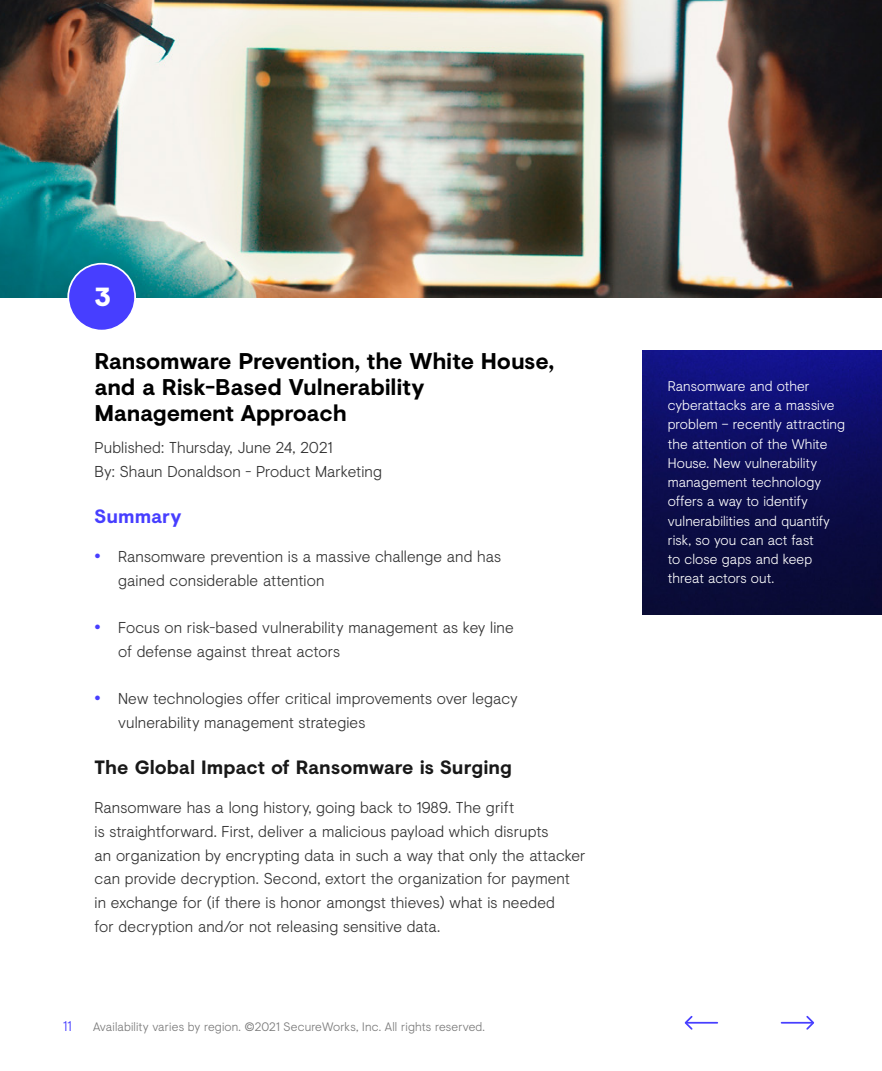
<style>
.page{position:relative;width:882px;height:1071px;background:#fff}
.page>*{position:absolute;margin:0;border:0;box-sizing:border-box;transform-origin:0 0}
.t1{font:900 26.25px "Visuelt";color:#fff}
.t2{font:700 22.75px/26.2px "Visuelt";letter-spacing:-.01em;color:#000}
.t3{font:700 19.25px "Visuelt";color:#181818}
.t4{font:700 19.25px "Visuelt";letter-spacing:.01em;color:#473eff}
.t5{font:300 15.75px/23.6px "Visuelt";letter-spacing:.005em;color:#333}
.t6{font:300 14px/19.2px "Visuelt";letter-spacing:.005em;color:#fff}
.t7{font:300 14px "Visuelt";color:#473eff}
.t8{font:300 12.25px "Visuelt";letter-spacing:.01em;color:#787878}
.s1{font-weight:900;font-size:17.5px;color:#473eff}
</style>
<div class="page">
<hr style="left:782px;top:1022px;width:31px;height:2px;background:#473eff">
<svg style="left:805px;top:1015px;width:10px;height:15px"></svg>
<hr style="left:686px;top:1022px;width:31px;height:2px;background:#473eff">
<svg style="left:684px;top:1016px;width:10px;height:14px"></svg>
<img style="left:643px;top:350px;width:239px;height:264px">
<img style="left:0;top:0;width:882px;height:297px">
<div style="left:68px;top:264px;width:67px;height:67px;background:#473eff;border-radius:50%"></div>
<div style="left:67px;top:263px;width:69px;height:68px;border:2px solid #fff;border-radius:50%"></div>
<h1 class="t1" style="left:95px;top:277px;width:18px">3</h1>
<h2 class="t2" style="left:94px;top:347px;width:461px">Ransomware Prevention, the White House, and a Risk-Based Vulnerability<br>Management Approach</h2>
<p class="t5" style="left:94px;top:435px;width:289px">Published: Thursday, June 24, 2021<br>By: Shaun Donaldson - Product Marketing</p>
<p class="t4" style="left:94px;top:502px;width:88px">Summary</p>
<p class="t5" style="left:118px;top:544px;width:385px;text-indent:-24px"><span class="s1">•</span> Ransomware prevention is a massive challenge and has gained considerable attention</p>
<p class="t5" style="left:118px;top:615px;width:397px;text-indent:-24px"><span class="s1">•</span> Focus on risk-based vulnerability management as key line of defense against threat actors</p>
<p class="t5" style="left:118px;top:686px;width:401px;text-indent:-24px"><span class="s1">•</span> New technologies offer critical improvements over legacy vulnerability management strategies</p>
<p class="t3" style="left:94px;top:753px;width:419px">The Global Impact of Ransomware is Surging</p>
<p class="t5" style="left:94px;top:795px;width:493px">Ransomware has a long history, going back to 1989. The grift<br>is straightforward. First, deliver a malicious payload which disrupts<br>an organization by encrypting data in such a way that only the attacker can provide decryption. Second, extort the organization for payment<br>in exchange for (if there is honor amongst thieves) what is needed<br>for decryption and/or not releasing sensitive data.</p>
<p class="t7" style="left:63px;top:1016px;width:10px">11</p>
<p class="t8" style="left:93px;top:1017px;width:393px">Availability varies by region. ©2021 SecureWorks, Inc. All rights reserved.</p>
<p class="t6" style="left:668px;top:376px;width:179px">Ransomware and other cyberattacks are a massive problem – recently attracting the attention of the White<br>House. New vulnerability management technology offers a way to identify vulnerabilities and quantify risk, so you can act fast<br>to close gaps and keep threat actors out.</p>
</div>
